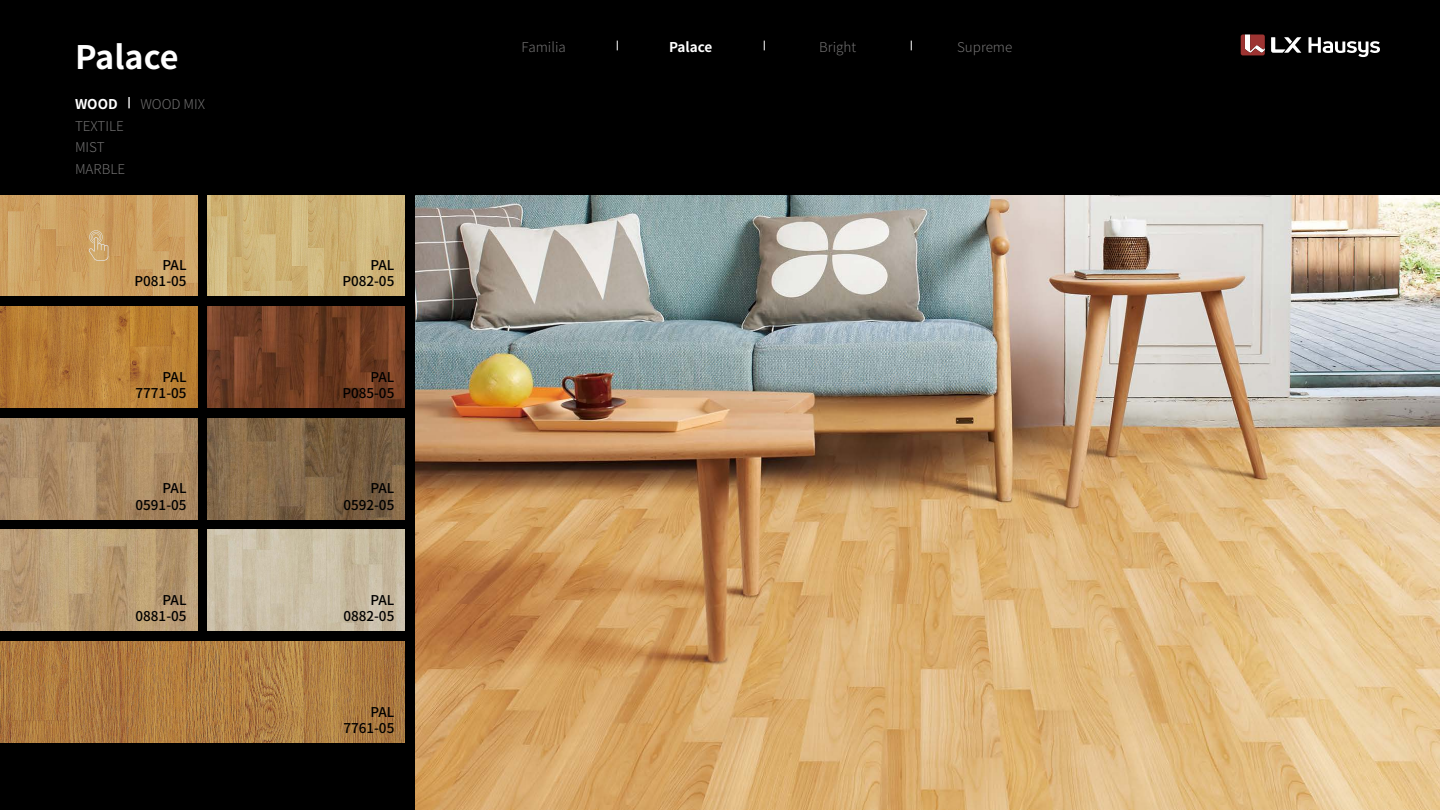
<style>
.page{position:relative;width:1440px;height:810px;background:#000}
.page>*{position:absolute;margin:0;border:0;box-sizing:border-box;transform-origin:0 0}
.t1{font:700 32.4px "Noto Sans CJ Kkr";color:#fff}
.t2{font:500 13.5px "Noto Sans CJ Kkr";color:#000}
.t3{font:300 13.5px "Noto Sans CJ Kkr";color:#727171}
.t4{font:700 13.5px "Noto Sans CJ Kkr";color:#fff}
.s1{font-weight:700;color:#fff}
.s2{font-size:11.32px;color:#fff}
</style>
<div class="page">
<img style="left:0;top:195px;width:197px;height:101px">
<img style="left:208px;top:195px;width:197px;height:101px">
<img style="left:0;top:307px;width:197px;height:101px">
<img style="left:208px;top:307px;width:197px;height:101px">
<img style="left:0;top:418px;width:197px;height:101px">
<img style="left:208px;top:418px;width:197px;height:101px">
<img style="left:0;top:530px;width:197px;height:101px">
<img style="left:208px;top:530px;width:197px;height:101px">
<img style="left:0;top:642px;width:405px;height:100px">
<svg style="left:89px;top:230px;width:19px;height:31px"></svg>
<img style="left:416px;top:195px;width:1024px;height:615px">
<svg style="left:1309px;top:37px;width:71px;height:20px"></svg>
<svg style="left:1271px;top:37px;width:30px;height:16px"></svg>
<svg style="left:1241px;top:34px;width:24px;height:21px"></svg>
<p class="t1" style="left:75px;top:39px;width:105px">Palace</p>
<p class="t3" style="left:75px;top:97px;width:132px"><span class="s1">WOOD</span> <span class="s2">┃</span> WOOD MIX</p>
<p class="t3" style="left:75px;top:118px;width:50px">TEXTILE</p>
<p class="t3" style="left:75px;top:140px;width:31px">MIST</p>
<p class="t3" style="left:75px;top:161px;width:52px">MARBLE</p>
<p class="t3" style="left:522px;top:40px;width:46px">Familia</p>
<p class="t4" style="left:669px;top:40px;width:45px">Palace</p>
<p class="t3" style="left:819px;top:40px;width:39px">Bright</p>
<p class="t3" style="left:957px;top:40px;width:57px">Supreme</p>
<p class="t2" style="left:163px;top:258px;width:25px">PAL</p>
<p class="t2" style="left:135px;top:274px;width:54px">P081-05</p>
<p class="t2" style="left:370px;top:258px;width:25px">PAL</p>
<p class="t2" style="left:342px;top:274px;width:54px">P082-05</p>
<p class="t2" style="left:163px;top:369px;width:25px">PAL</p>
<p class="t2" style="left:136px;top:386px;width:52px">7771-05</p>
<p class="t2" style="left:370px;top:369px;width:25px">PAL</p>
<p class="t2" style="left:342px;top:386px;width:54px">P085-05</p>
<p class="t2" style="left:163px;top:481px;width:25px">PAL</p>
<p class="t2" style="left:136px;top:497px;width:52px">0591-05</p>
<p class="t2" style="left:370px;top:481px;width:25px">PAL</p>
<p class="t2" style="left:343px;top:497px;width:52px">0592-05</p>
<p class="t2" style="left:163px;top:593px;width:25px">PAL</p>
<p class="t2" style="left:136px;top:609px;width:52px">0881-05</p>
<p class="t2" style="left:370px;top:593px;width:25px">PAL</p>
<p class="t2" style="left:343px;top:609px;width:52px">0882-05</p>
<p class="t2" style="left:370px;top:704px;width:25px">PAL</p>
<p class="t2" style="left:343px;top:720px;width:52px">7761-05</p>
</div>
